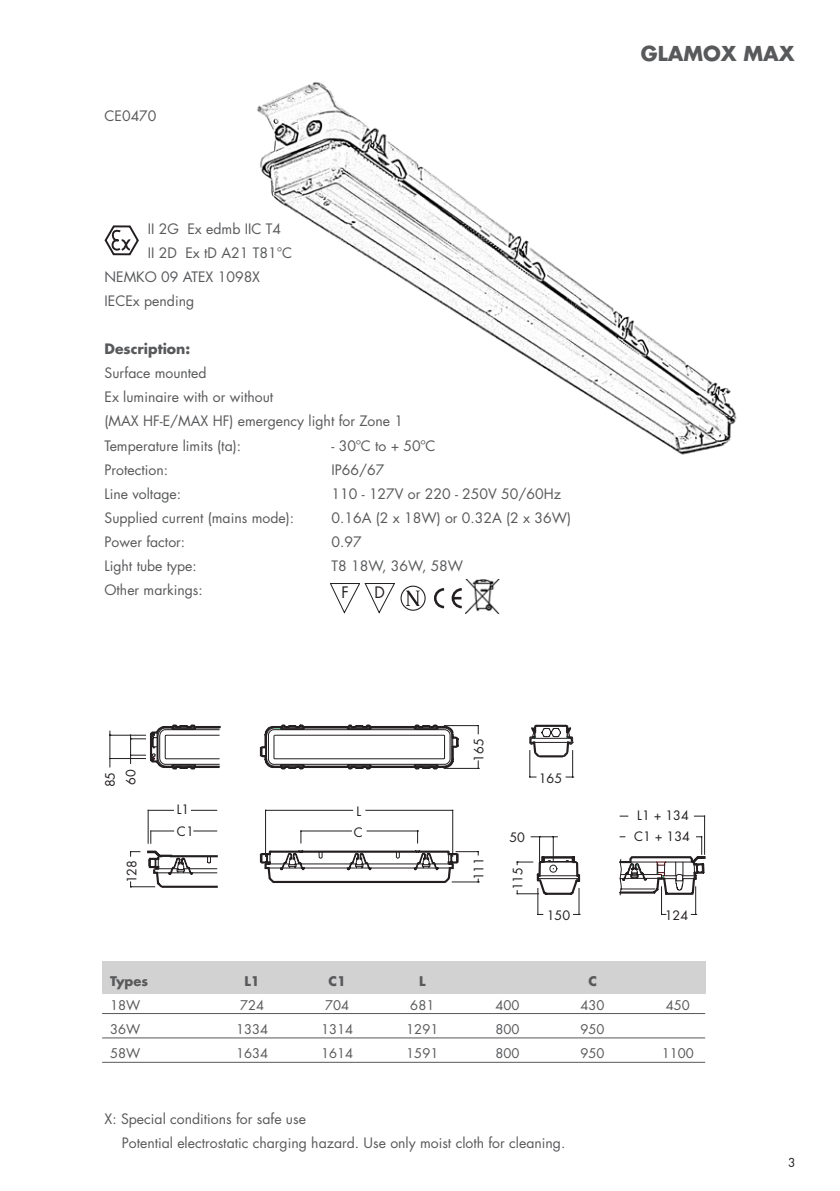
<style>
.page{position:relative;width:840px;height:1191px;background:#fff}
.page>*{position:absolute;margin:0;border:0;box-sizing:border-box;transform-origin:0 0}
.t1{font:700 20px "Futura";color:#58595b}
.t2{font:15.4px "Futura";color:#231f20}
.t3{font:14px/24.4px "Futura";color:#58595b}
.t4{font:700 14px "Futura";color:#58595b}
.t5{font:13px "Futura";color:#58595b}
.t6{font:700 13px "Futura";color:#58595b}
.t7{font:12.6px/21.2px "Futura";color:#231f20}
.t8{font:12px "Futura";color:#231f20}
</style>
<div class="page">
<hr style="left:452px;top:810px;width:1px;height:46px;background:#231f20">
<hr style="left:265px;top:810px;width:1px;height:46px;background:#231f20">
<hr style="left:365px;top:810px;width:87px;height:1px;background:#231f20">
<hr style="left:265px;top:810px;width:87px;height:1px;background:#231f20">
<svg style="left:300px;top:831px;width:1px;height:12px"></svg>
<hr style="left:301px;top:830px;width:50px;height:1px;background:#231f20">
<hr style="left:367px;top:830px;width:50px;height:1px;background:#231f20">
<svg style="left:259px;top:849px;width:220px;height:34px"></svg>
<svg style="left:417px;top:830px;width:1px;height:13px"></svg>
<hr style="left:110px;top:758px;width:35px;height:1px;background:#231f20">
<hr style="left:110px;top:735px;width:35px;height:1px;background:#231f20">
<svg style="left:109px;top:731px;width:2px;height:36px"></svg>
<svg style="left:130px;top:724px;width:91px;height:164px"></svg>
<hr style="left:703px;top:816px;width:1px;height:38px;background:#231f20">
<svg style="left:259px;top:724px;width:314px;height:53px"></svg>
<svg style="left:516px;top:836px;width:189px;height:79px"></svg>
<div style="left:102px;top:961px;width:602px;height:32px;background:#d3d2d2"></div>
<hr style="left:102px;top:1013px;width:602px;height:1px;background:#58595b">
<hr style="left:102px;top:1037px;width:602px;height:1px;background:#58595b">
<hr style="left:102px;top:1062px;width:602px;height:1px;background:#58595b">
<img style="left:257px;top:82px;width:480px;height:373px">
<svg style="left:104px;top:225px;width:35px;height:30px"></svg>
<svg style="left:330px;top:583px;width:64px;height:30px"></svg>
<svg style="left:400px;top:585px;width:25px;height:26px"></svg>
<svg style="left:434px;top:588px;width:27px;height:20px"></svg>
<img style="left:465px;top:579px;width:35px;height:35px">
<p class="t3" style="left:104px;top:104px;width:54px">CE0470</p>
<p class="t3" style="left:148px;top:217px;width:135px">II 2G Ex edmb IIC T4</p>
<p class="t3" style="left:148px;top:241px;width:146px">II 2D Ex tD A21 T81°C</p>
<p class="t3" style="left:104px;top:265px;width:157px">NEMKO 09 ATEX 1098X</p>
<p class="t3" style="left:104px;top:289px;width:91px">IECEx pending</p>
<p class="t4" style="left:104px;top:339px;width:87px">Description:</p>
<p class="t3" style="left:104px;top:361px;width:300px">Surface mounted<br>Ex luminaire with or without<br>(MAX HF-E/MAX HF) emergency light for Zone 1<br>Temperature limits (ta):</p>
<p class="t3" style="left:331px;top:434px;width:106px">- 30ºC to + 50ºC</p>
<p class="t3" style="left:104px;top:458px;width:65px">Protection:</p>
<p class="t3" style="left:331px;top:458px;width:54px">IP66/67</p>
<p class="t3" style="left:104px;top:482px;width:78px">Line voltage:</p>
<p class="t3" style="left:331px;top:482px;width:231px">110 - 127V or 220 - 250V 50/60Hz</p>
<p class="t3" style="left:104px;top:506px;width:191px">Supplied current (mains mode):</p>
<p class="t3" style="left:331px;top:506px;width:241px">0.16A (2 x 18W) or 0.32A (2 x 36W)</p>
<p class="t3" style="left:104px;top:530px;width:82px">Power factor:</p>
<p class="t3" style="left:331px;top:530px;width:32px">0.97</p>
<p class="t3" style="left:104px;top:554px;width:94px">Light tube type:</p>
<p class="t3" style="left:331px;top:554px;width:133px">T8 18W, 36W, 58W</p>
<p class="t3" style="left:104px;top:578px;width:100px">Other markings:</p>
<p class="t2" style="left:341px;top:582px;width:9px">F</p>
<p class="t2" style="left:374px;top:582px;width:12px">D</p>
<p class="t7" style="left:100px;top:787px;width:19px;line-height:20.6px;rotate:-90deg">85<br>60</p>
<p class="t7" style="left:121px;top:883px;width:25px;rotate:-90deg">128</p>
<p class="t7" style="left:177px;top:799px;width:19px">L1<br>C1</p>
<p class="t7" style="left:356px;top:800px;width:6px">L</p>
<p class="t7" style="left:354px;top:821px;width:11px">C</p>
<p class="t7" style="left:468px;top:762px;width:25px;rotate:-90deg">165</p>
<p class="t7" style="left:468px;top:880px;width:25px;rotate:-90deg">111</p>
<p class="t7" style="left:538px;top:767px;width:25px">165</p>
<p class="t7" style="left:509px;top:827px;width:17px">50</p>
<p class="t7" style="left:507px;top:890px;width:25px;rotate:-90deg">115</p>
<p class="t7" style="left:546px;top:904px;width:25px">150</p>
<h1 class="t1" style="left:640px;top:41px;width:155px">GLAMOX MAX</h1>
<p class="t7" style="left:633px;top:805px;width:57px">L1 + 134<br>C1 + 134</p>
<p class="t7" style="left:664px;top:905px;width:25px">124</p>
<p class="t6" style="left:110px;top:972px;width:39px">Types</p>
<p class="t6" style="left:244px;top:972px;width:17px">L1</p>
<p class="t6" style="left:328px;top:972px;width:19px">C1</p>
<p class="t6" style="left:419px;top:972px;width:8px">L</p>
<p class="t6" style="left:588px;top:972px;width:10px">C</p>
<p class="t5" style="left:110px;top:996px;width:32px">18W</p>
<p class="t5" style="left:240px;top:996px;width:26px">724</p>
<p class="t5" style="left:325px;top:996px;width:26px">704</p>
<p class="t5" style="left:410px;top:996px;width:26px">681</p>
<p class="t5" style="left:495px;top:996px;width:26px">400</p>
<p class="t5" style="left:580px;top:996px;width:26px">430</p>
<p class="t5" style="left:665px;top:996px;width:26px">450</p>
<p class="t5" style="left:110px;top:1020px;width:32px">36W</p>
<p class="t5" style="left:236px;top:1020px;width:34px">1334</p>
<p class="t5" style="left:321px;top:1020px;width:34px">1314</p>
<p class="t5" style="left:406px;top:1020px;width:34px">1291</p>
<p class="t5" style="left:495px;top:1020px;width:26px">800</p>
<p class="t5" style="left:580px;top:1020px;width:26px">950</p>
<p class="t5" style="left:110px;top:1044px;width:32px">58W</p>
<p class="t5" style="left:236px;top:1044px;width:34px">1634</p>
<p class="t5" style="left:321px;top:1044px;width:34px">1614</p>
<p class="t5" style="left:406px;top:1044px;width:34px">1591</p>
<p class="t5" style="left:495px;top:1044px;width:26px">800</p>
<p class="t5" style="left:580px;top:1044px;width:26px">950</p>
<p class="t5" style="left:661px;top:1044px;width:34px">1100</p>
<p class="t3" style="left:122px;top:1106px;width:445px;text-indent:-17px">X: Special conditions for safe use<br>Potential electrostatic charging hazard. Use only moist cloth for cleaning.</p>
<p class="t8" style="left:787px;top:1154px;width:9px">3</p>
</div>
